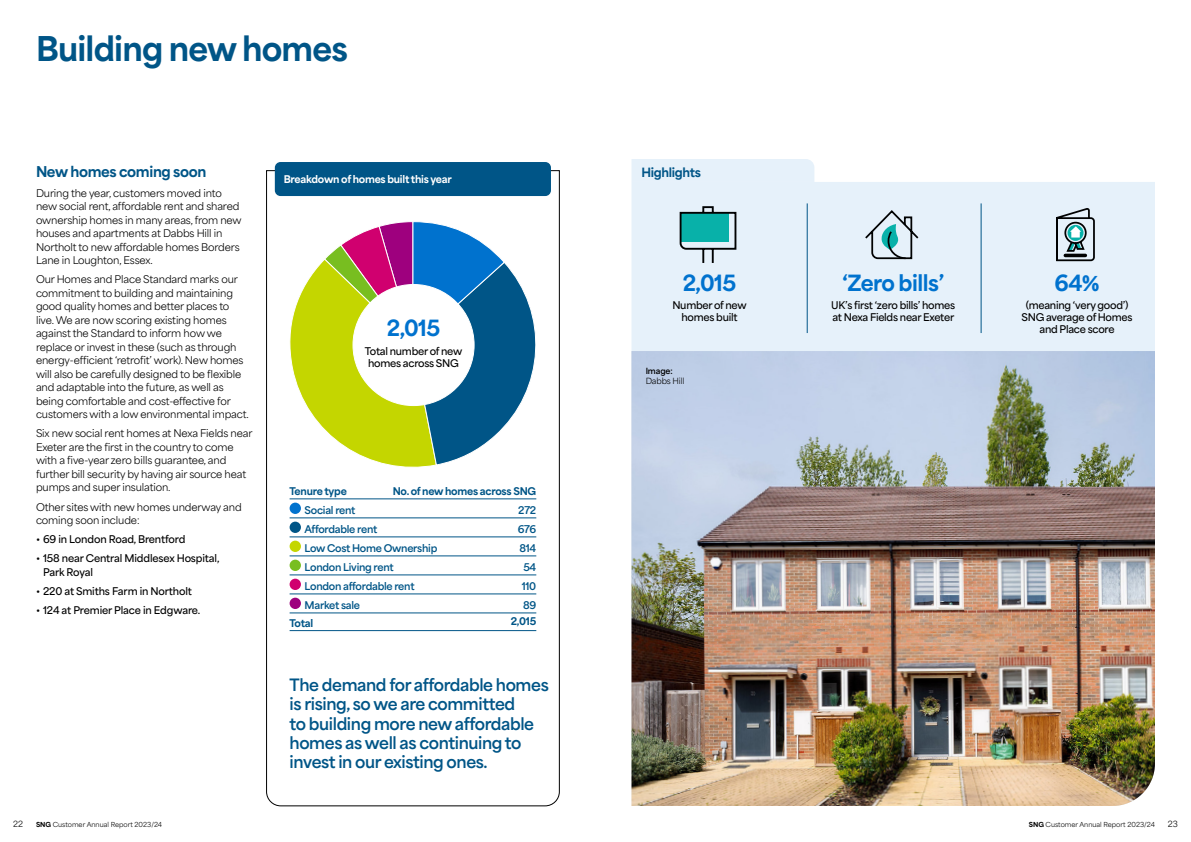
<style>
.page{position:relative;width:1191px;height:842px;background:#fff}
.page>*{position:absolute;margin:0;border:0;box-sizing:border-box;transform-origin:0 0}
.t1{font:800 32px "Area Normal";letter-spacing:-.025em;color:#005587}
.t2{font:800 21px "Area Normal";letter-spacing:-.025em;color:#0072ce}
.t3{font:700 16px/19.2px "Area Normal";letter-spacing:-.025em;color:#005587}
.t4{font:800 14px "Area Normal";letter-spacing:-.025em;color:#005587}
.t5{font:800 12px "Area Normal";letter-spacing:-.03em;color:#005587}
.t6{font:10px/13.5px "Area Normal";letter-spacing:-.015em;color:#000}
.t7{font:600 10px/12px "Area Normal";letter-spacing:-.025em;color:#000;text-align:center}
.t8{font:700 10px "Area Normal";letter-spacing:-.025em;color:#005587}
.t9{font:800 10px "Area Normal";letter-spacing:-.025em;color:#005587}
.t10{font:800 10px "Area Normal";letter-spacing:-.025em;color:#fff}
.t11{font:8px "Area Normal";letter-spacing:-.015em;color:#000}
.t12{font:700 8px "Area Normal";letter-spacing:-.01em;color:#000}
.t13{font:6.5px "Area Normal";color:#000}
.s1{font-weight:800}
</style>
<div class="page">
<div style="left:631px;top:182px;width:524px;height:169px;background:#e6f1fa"></div>
<div style="left:631px;top:159px;width:183px;height:23px;background:#e6f1fa"></div>
<svg style="left:679px;top:206px;width:57px;height:57px;background:#6db8b9"></svg>
<img style="left:631px;top:351px;width:524px;height:455px">
<hr style="left:980px;top:203px;width:1px;height:130px;background:#005587">
<hr style="left:807px;top:203px;width:1px;height:130px;background:#005587">
<svg style="left:266px;top:170px;width:293px;height:636px"></svg>
<div style="left:275px;top:162px;width:276px;height:34px;background:#005587;border-radius:6px"></div>
<svg style="left:289px;top:221px;width:247px;height:247px"></svg>
<div style="left:353px;top:284px;width:121px;height:122px;background:#fff;border-radius:50%"></div>
<svg style="left:863px;top:209px;width:57px;height:51px;background:#b3cbd1"></svg>
<svg style="left:1055px;top:206px;width:40px;height:56px;background:#99abb0"></svg>
<h1 class="t1" style="left:36px;top:20px;width:313px">Building new homes</h1>
<h3 class="t4" style="left:36px;top:159px;width:172px">New homes coming soon</h3>
<p class="t6" style="left:36px;top:185px;width:207px">During the year, customers moved into new social rent, affordable rent and shared ownership homes in many areas, from new houses and apartments at Dabbs Hill in Northolt to new affordable homes Borders Lane in Loughton, Essex.</p>
<p class="t6" style="left:36px;top:271px;width:214px">Our Homes and Place Standard marks our commitment to building and maintaining good quality homes and better places to live. We are now scoring existing homes against the Standard to inform how we replace or invest in these (such as through energy-efficient ‘retrofit’ work). New homes will also be carefully designed to be flexible and adaptable into the future, as well as being comfortable and cost-effective for customers with a low environmental impact.</p>
<p class="t6" style="left:36px;top:426px;width:218px">Six new social rent homes at Nexa Fields near Exeter are the first in the country to come with a five-year zero bills guarantee, and further bill security by having air source heat pumps and super insulation.</p>
<p class="t6" style="left:36px;top:499px;width:207px">Other sites with new homes underway and coming soon include:</p>
<p class="t7" style="left:36px;top:532px;width:151px">• 69 in London Road, Brentford</p>
<p class="t7" style="left:43px;top:551px;width:178px;line-height:13.5px;text-align:left;text-indent:-7px">• 158 near Central Middlesex Hospital,<br>Park Royal</p>
<p class="t7" style="left:36px;top:584px;width:157px">• 220 at Smiths Farm in Northolt</p>
<p class="t7" style="left:36px;top:603px;width:166px">• 124 at Premier Place in Edgware.</p>
<p class="t10" style="left:284px;top:171px;width:170px">Breakdown of homes built this year</p>
<h2 class="t2" style="left:387px;top:309px;width:55px">2,015</h2>
<p class="t7" style="left:365px;top:344px;width:99px">Total number of new homes across SNG</p>
<p class="t9" style="left:289px;top:482px;width:59px">Tenure type</p>
<p class="t9" style="left:393px;top:482px;width:145px">No. of new homes across SNG</p>
<p class="t8" style="left:305px;top:501px;width:52px">Social rent</p>
<p class="t8" style="left:518px;top:501px;width:20px">272</p>
<p class="t8" style="left:304px;top:520px;width:74px">Affordable rent</p>
<p class="t8" style="left:518px;top:520px;width:20px">676</p>
<p class="t8" style="left:305px;top:539px;width:134px">Low Cost Home Ownership</p>
<p class="t8" style="left:519px;top:539px;width:18px">814</p>
<p class="t8" style="left:305px;top:558px;width:91px">London Living rent</p>
<p class="t8" style="left:523px;top:558px;width:14px">54</p>
<p class="t8" style="left:305px;top:577px;width:111px">London affordable rent</p>
<p class="t8" style="left:521px;top:577px;width:16px">110</p>
<p class="t8" style="left:305px;top:596px;width:57px">Market sale</p>
<p class="t8" style="left:523px;top:596px;width:15px">89</p>
<p class="t9" style="left:290px;top:614px;width:25px">Total</p>
<p class="t9" style="left:511px;top:612px;width:27px">2,015</p>
<h3 class="t3" style="left:289px;top:674px;width:261px">The demand for affordable homes is rising, so we are committed<br>to building more new affordable homes as well as continuing to invest in our existing ones.</h3>
<p class="t5" style="left:641px;top:162px;width:61px">Highlights</p>
<h2 class="t2" style="left:682px;top:264px;width:55px">2,015</h2>
<p class="t7" style="left:672px;top:298px;width:76px">Number of new homes built</p>
<p class="t12" style="left:645px;top:364px;width:29px">Image:</p>
<p class="t11" style="left:645px;top:373px;width:40px">Dabbs Hill</p>
<h2 class="t2" style="left:842px;top:264px;width:103px">‘Zero bills’</h2>
<p class="t7" style="left:831px;top:298px;width:125px;text-align:left">UK’s first ‘zero bills’ homes at Nexa Fields near Exeter</p>
<h2 class="t2" style="left:1054px;top:264px;width:46px">64%</h2>
<p class="t7" style="left:1021px;top:298px;width:113px">(meaning ‘very good’)<br>SNG average of Homes and Place score</p>
<p class="t11" style="left:13px;top:817px;width:11px">22</p>
<p class="t13" style="left:36px;top:818px;width:128px"><span class="s1">SNG</span> Customer Annual Report 2023/24</p>
<p class="t13" style="left:1028px;top:818px;width:128px"><span class="s1">SNG</span> Customer Annual Report 2023/24</p>
<p class="t11" style="left:1168px;top:817px;width:12px">23</p>
</div>
